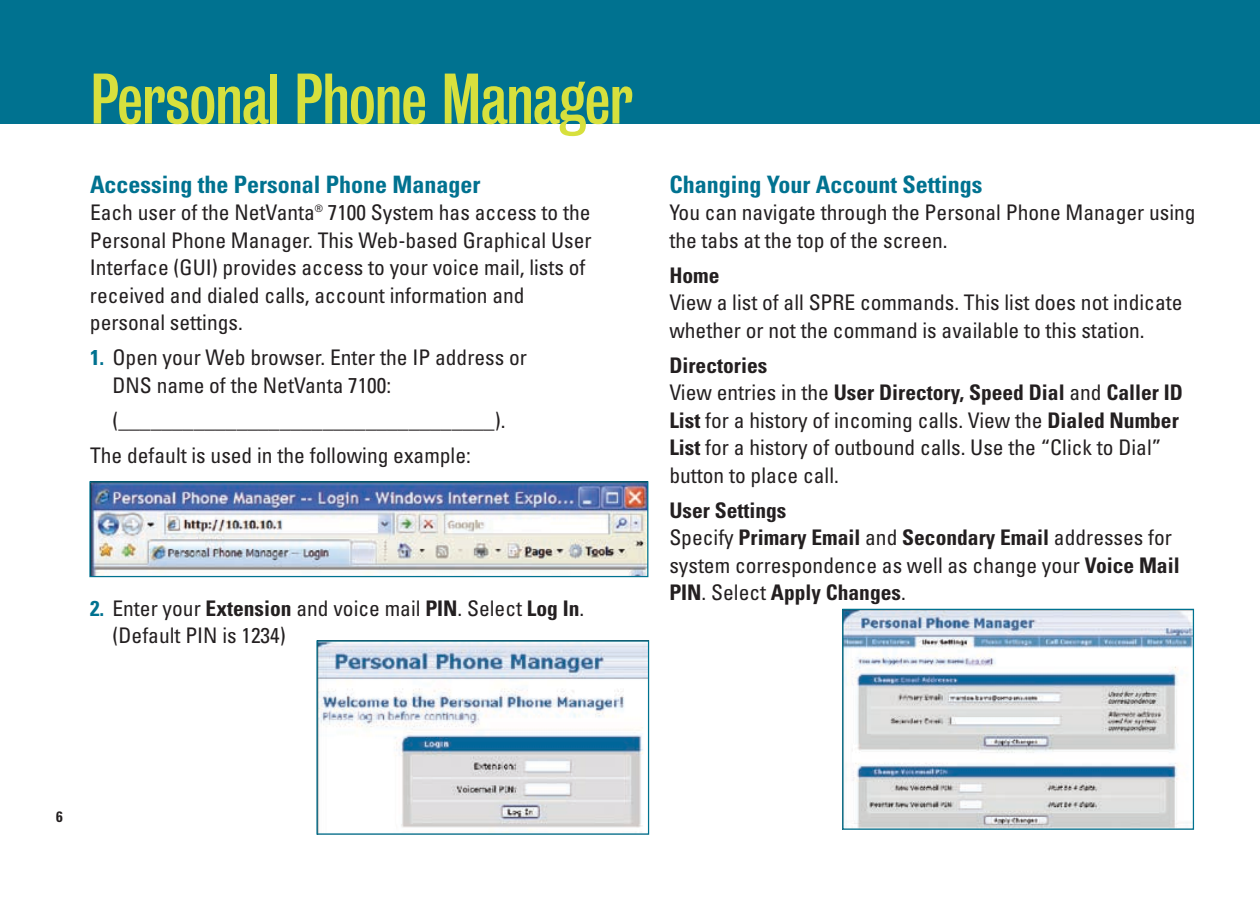
<style>
.page{position:relative;width:1260px;height:900px;background:#fff}
.page>*{position:absolute;margin:0;border:0;box-sizing:border-box;transform-origin:0 0}
.t1{font:65px "Bureau Grotesque Three Three";color:#d7e03d}
.t2{font:700 condensed 24px "Univers";color:#007290}
.t3{font:condensed 21.5px/27.5px "Univers";color:#231f20}
.t4{font:700 condensed 21.5px "Univers";color:#231f20}
.t5{font:700 condensed 15px "Univers";color:#231f20}
.s1{font-weight:700;color:#007290}
.s2{font-weight:700}
</style>
<div class="page">
<div style="left:0;top:0;width:1260px;height:124px;background:#007290"></div>
<img style="left:91px;top:483px;width:555px;height:92px">
<div style="left:89px;top:481px;width:559px;height:96px;border:1px solid #007290"></div>
<img style="left:318px;top:642px;width:329px;height:191px">
<div style="left:316px;top:640px;width:333px;height:195px;border:1px solid #007290"></div>
<img style="left:844px;top:611px;width:348px;height:217px">
<div style="left:842px;top:609px;width:352px;height:221px;border:1px solid #007290"></div>
<h1 class="t1" style="left:90px;top:63px;width:545px">Personal Phone Manager</h1>
<p class="t2" style="left:90px;top:169px;width:392px">Accessing the Personal Phone Manager</p>
<p class="t3" style="left:90px;top:198px;width:503px">Each user of the NetVanta<sup>®</sup> 7100 System has access to the Personal Phone Manager. This Web-based Graphical User Interface (GUI) provides access to your voice mail, lists of received and dialed calls, account information and personal settings.</p>
<p class="t3" style="left:112px;top:343px;width:416px;text-indent:-22px"><span class="s1">1.</span> Open your Web browser. Enter the IP address or<br>DNS name of the NetVanta 7100:</p>
<p class="t3" style="left:90px;top:402px;width:417px;line-height:35px;text-indent:22px">(___________________________________).<br>The default is used in the following example:</p>
<p class="t3" style="left:112px;top:594px;width:473px;text-indent:-22px"><span class="s1">2.</span> Enter your <span class="s2">Extension</span> and voice mail <span class="s2">PIN</span>. Select <span class="s2">Log In</span>. (Default PIN is 1234)</p>
<p class="t2" style="left:669px;top:169px;width:315px">Changing Your Account Settings</p>
<p class="t3" style="left:669px;top:198px;width:528px">You can navigate through the Personal Phone Manager using the tabs at the top of the screen.</p>
<p class="t4" style="left:669px;top:262px;width:52px">Home</p>
<p class="t3" style="left:669px;top:288px;width:515px">View a list of all SPRE commands. This list does not indicate whether or not the command is available to this station.</p>
<p class="t3" style="left:669px;top:351px;width:515px"><span class="s2">Directories<br></span>View entries in the <span class="s2">User Directory, Speed Dial</span> and <span class="s2">Caller ID List</span> for a history of incoming calls. View the <span class="s2">Dialed Number List</span> for a history of outbound calls. Use the “Click to Dial” button to place call.</p>
<p class="t3" style="left:669px;top:496px;width:512px"><span class="s2">User Settings<br></span>Specify <span class="s2">Primary Email</span> and <span class="s2">Secondary Email</span> addresses for system correspondence as well as change your <span class="s2">Voice Mail PIN</span>. Select <span class="s2">Apply Changes</span>.</p>
<p class="t5" style="left:56px;top:807px;width:8px">6</p>
</div>
